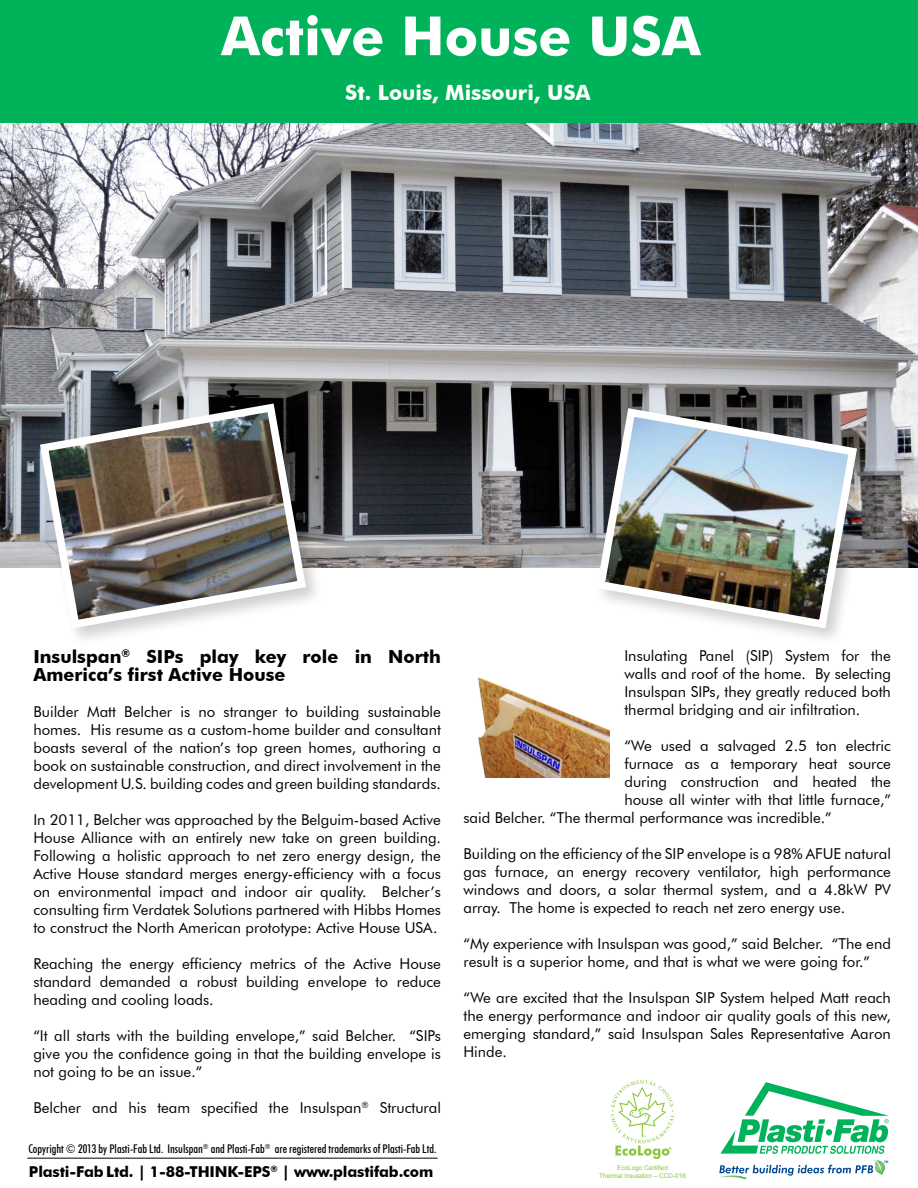
<style>
.page{position:relative;width:918px;height:1188px;background:#fff}
.page>*{position:absolute;margin:0;border:0;box-sizing:border-box;transform-origin:0 0}
.t1{font:700 54px "Futura BT";color:#fff}
.t2{font:700 21px "Futura BT";color:#fff}
.t3{font:700 18px/18px "Futura BT";color:#000}
.t4{font:15px/18px "Futura BT";color:#000;text-align:justify}
.t5{font:700 15px "Futura BT";letter-spacing:-.01em;color:#000}
.t6{font:500 condensed 12px "Futura BT";color:#000}
.t7{font:6.45px/7.6px "Arial";color:#8dc63f;text-align:center}
</style>
<div class="page">
<img style="left:0;top:123px;width:918px;height:444px">
<div style="left:0;top:0;width:918px;height:123px;background:#00b259"></div>
<div style="left:592px;top:404px;width:282px;height:242px;background:#000;opacity:.19"></div>
<img style="left:592px;top:404px;width:269px;height:229px">
<hr style="left:27px;top:1158px;width:411px;height:1px;background:#000">
<img style="left:478px;top:677px;width:131px;height:100px">
<div style="left:35px;top:399px;width:288px;height:247px;background:#000;opacity:.19"></div>
<img style="left:36px;top:399px;width:274px;height:234px">
<svg style="left:720px;top:1082px;width:169px;height:72px"></svg>
<svg style="left:719px;top:1160px;width:169px;height:19px"></svg>
<svg style="left:611px;top:1080px;width:63px;height:79px"></svg>
<h1 class="t1" style="left:221px;top:3px;width:481px">Active House USA</h1>
<h2 class="t2" style="left:345px;top:79px;width:247px">St. Louis, Missouri, USA</h2>
<p class="t3" style="left:33px;top:648px;width:409px">Insulspan<sup>®</sup> SIPs play key role in North<br>America’s first Active House</p>
<p class="t4" style="left:33px;top:703px;width:409px">Builder Matt Belcher is no stranger to building sustainable homes. His resume as a custom-home builder and consultant boasts several of the nation’s top green homes, authoring a book on sustainable construction, and direct involvement in the development U.S. building codes and green building standards.</p>
<p class="t4" style="left:33px;top:811px;width:409px">In 2011, Belcher was approached by the Belguim-based Active House Alliance with an entirely new take on green building.<br>Following a holistic approach to net zero energy design, the Active House standard merges energy-efficiency with a focus on environmental impact and indoor air quality. Belcher’s consulting firm Verdatek Solutions partnered with Hibbs Homes to construct the North American prototype: Active House USA.</p>
<p class="t4" style="left:33px;top:955px;width:409px">Reaching the energy efficiency metrics of the Active House standard demanded a robust building envelope to reduce heading and cooling loads.</p>
<p class="t4" style="left:33px;top:1027px;width:409px">“It all starts with the building envelope,” said Belcher. “SIPs give you the confidence going in that the building envelope is not going to be an issue.”</p>
<p class="t4" style="left:33px;top:1099px;width:409px">Belcher and his team specified the Insulspan<sup>®</sup> Structural</p>
<p class="t6" style="left:28px;top:1141px;width:410px">Copyright © 2013 by Plasti-Fab Ltd. Insulspan<sup>®</sup> and Plasti-Fab<sup>®</sup> are registered trademarks of Plasti-Fab Ltd.</p>
<p class="t4" style="left:624px;top:646px;width:268px">Insulating Panel (SIP) System for the walls and roof of the home. By selecting Insulspan SIPs, they greatly reduced both thermal bridging and air infiltration.</p>
<p class="t4" style="left:624px;top:736px;width:268px">“We used a salvaged 2.5 ton electric</p>
<p class="t4" style="left:624px;top:754px;width:268px">furnace as a temporary heat source</p>
<p class="t4" style="left:624px;top:772px;width:268px">during construction and heated the</p>
<p class="t4" style="left:624px;top:790px;width:268px">house all winter with that little furnace,”</p>
<p class="t4" style="left:463px;top:808px;width:370px">said Belcher. “The thermal performance was incredible.”</p>
<p class="t4" style="left:463px;top:844px;width:429px">Building on the efficiency of the SIP envelope is a 98% AFUE natural gas furnace, an energy recovery ventilator, high performance windows and doors, a solar thermal system, and a 4.8kW PV array. The home is expected to reach net zero energy use.</p>
<p class="t4" style="left:463px;top:934px;width:429px">“My experience with Insulspan was good,” said Belcher. “The end result is a superior home, and that is what we were going for.”</p>
<p class="t4" style="left:463px;top:988px;width:429px">“We are excited that the Insulspan SIP System helped Matt reach the energy performance and indoor air quality goals of this new, emerging standard,” said Insulspan Sales Representative Aaron Hinde.</p>
<p class="t5" style="left:29px;top:1162px;width:406px">Plasti-Fab Ltd. | 1-88-THINK-EPS<sup>®</sup> | www.plastifab.com</p>
<p class="t7" style="left:599px;top:1164px;width:88px">EcoLogo Certified<br>Thermal Insulation – CCD-016</p>
</div>
